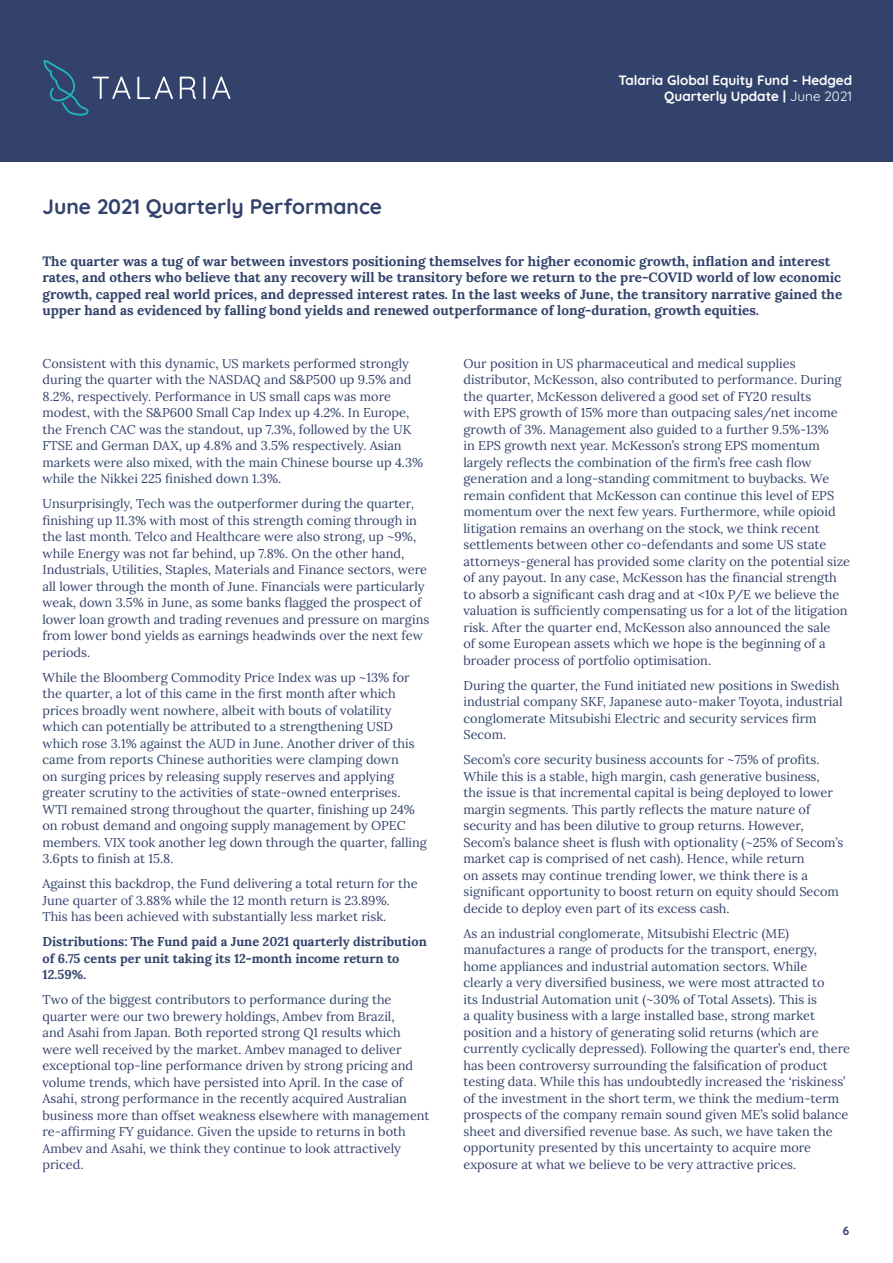
<style>
.page{position:relative;width:893px;height:1263px;background:#fff}
.page>*{position:absolute;margin:0;border:0;box-sizing:border-box;transform-origin:0 0}
.t1{font:700 21px "Quicksand";color:#32426a}
.t2{font:700 13.5px/16.5px "Lora";color:#32426a}
.t3{font:700 13.5px/16.2px "Quicksand";color:#fff;text-align:right}
.t4{font:12.75px/16.5px "Lora";color:#32426a}
.t5{font:700 12.75px/16.5px "Lora";color:#32426a}
.t6{font:700 12px "Quicksand";color:#32426a}
.s1{font-weight:400}
</style>
<div class="page">
<div style="left:0;top:0;width:893px;height:162px;background:#32426a"></div>
<svg style="left:137px;top:77px;width:36px;height:22px"></svg>
<svg style="left:180px;top:77px;width:16px;height:22px"></svg>
<svg style="left:203px;top:77px;width:2px;height:22px"></svg>
<svg style="left:212px;top:77px;width:18px;height:22px"></svg>
<svg style="left:44px;top:60px;width:87px;height:56px"></svg>
<p class="t3" style="left:618px;top:70px;width:235px">Talaria Global Equity Fund - Hedged<br>Quarterly Update | <span class="s1">June 2021</span></p>
<h1 class="t1" style="left:43px;top:191px;width:341px">June 2021 Quarterly Performance</h1>
<p class="t2" style="left:43px;top:251px;width:801px">The quarter was a tug of war between investors positioning themselves for higher economic growth, inflation and interest rates, and others who believe that any recovery will be transitory before we return to the pre-COVID world of low economic growth, capped real world prices, and depressed interest rates. In the last weeks of June, the transitory narrative gained the upper hand as evidenced by falling bond yields and renewed outperformance of long-duration, growth equities.</p>
<p class="t4" style="left:43px;top:354px;width:382px">Consistent with this dynamic, US markets performed strongly during the quarter with the NASDAQ and S&amp;P500 up 9.5% and 8.2%, respectively. Performance in US small caps was more modest, with the S&amp;P600 Small Cap Index up 4.2%. In Europe, the French CAC was the standout, up 7.3%, followed by the UK FTSE and German DAX, up 4.8% and 3.5% respectively. Asian markets were also mixed, with the main Chinese bourse up 4.3% while the Nikkei 225 finished down 1.3%.</p>
<p class="t4" style="left:43px;top:494px;width:388px">Unsurprisingly, Tech was the outperformer during the quarter, finishing up 11.3% with most of this strength coming through in the last month. Telco and Healthcare were also strong, up ~9%, while Energy was not far behind, up 7.8%. On the other hand, Industrials, Utilities, Staples, Materials and Finance sectors, were all lower through the month of June. Financials were particularly weak, down 3.5% in June, as some banks flagged the prospect of lower loan growth and trading revenues and pressure on margins from lower bond yields as earnings headwinds over the next few periods.</p>
<p class="t4" style="left:43px;top:668px;width:386px">While the Bloomberg Commodity Price Index was up ~13% for the quarter, a lot of this came in the first month after which prices broadly went nowhere, albeit with bouts of volatility which can potentially be attributed to a strengthening USD which rose 3.1% against the AUD in June. Another driver of this came from reports Chinese authorities were clamping down<br>on surging prices by releasing supply reserves and applying greater scrutiny to the activities of state-owned enterprises.<br>WTI remained strong throughout the quarter, finishing up 24% on robust demand and ongoing supply management by OPEC members. VIX took another leg down through the quarter, falling 3.6pts to finish at 15.8.</p>
<p class="t4" style="left:43px;top:874px;width:377px">Against this backdrop, the Fund delivering a total return for the<br>June quarter of 3.88% while the 12 month return is 23.89%.<br>This has been achieved with substantially less market risk.</p>
<p class="t5" style="left:43px;top:932px;width:386px">Distributions: The Fund paid a June 2021 quarterly distribution of 6.75 cents per unit taking its 12-month income return to<br>12.59%.</p>
<p class="t4" style="left:43px;top:990px;width:388px">Two of the biggest contributors to performance during the quarter were our two brewery holdings, Ambev from Brazil,<br>and Asahi from Japan. Both reported strong Q1 results which were well received by the market. Ambev managed to deliver exceptional top-line performance driven by strong pricing and volume trends, which have persisted into April. In the case of Asahi, strong performance in the recently acquired Australian business more than offset weakness elsewhere with management re-affirming FY guidance. Given the upside to returns in both Ambev and Asahi, we think they continue to look attractively priced.</p>
<p class="t4" style="left:463px;top:354px;width:388px">Our position in US pharmaceutical and medical supplies distributor, McKesson, also contributed to performance. During the quarter, McKesson delivered a good set of FY20 results<br>with EPS growth of 15% more than outpacing sales/net income growth of 3%. Management also guided to a further 9.5%-13%<br>in EPS growth next year. McKesson’s strong EPS momentum largely reflects the combination of the firm’s free cash flow generation and a long-standing commitment to buybacks. We remain confident that McKesson can continue this level of EPS momentum over the next few years. Furthermore, while opioid litigation remains an overhang on the stock, we think recent settlements between other co-defendants and some US state attorneys-general has provided some clarity on the potential size of any payout. In any case, McKesson has the financial strength to absorb a significant cash drag and at &lt;10x P/E we believe the valuation is sufficiently compensating us for a lot of the litigation risk. After the quarter end, McKesson also announced the sale<br>of some European assets which we hope is the beginning of a broader process of portfolio optimisation.</p>
<p class="t4" style="left:463px;top:676px;width:380px">During the quarter, the Fund initiated new positions in Swedish industrial company SKF, Japanese auto-maker Toyota, industrial conglomerate Mitsubishi Electric and security services firm Secom.</p>
<p class="t4" style="left:463px;top:750px;width:381px">Secom’s core security business accounts for ~75% of profits.<br>While this is a stable, high margin, cash generative business,<br>the issue is that incremental capital is being deployed to lower margin segments. This partly reflects the mature nature of security and has been dilutive to group returns. However, Secom’s balance sheet is flush with optionality (~25% of Secom’s market cap is comprised of net cash). Hence, while return<br>on assets may continue trending lower, we think there is a significant opportunity to boost return on equity should Secom decide to deploy even part of its excess cash.</p>
<p class="t4" style="left:463px;top:924px;width:388px">As an industrial conglomerate, Mitsubishi Electric (ME) manufactures a range of products for the transport, energy, home appliances and industrial automation sectors. While<br>clearly a very diversified business, we were most attracted to<br>its Industrial Automation unit (~30% of Total Assets). This is<br>a quality business with a large installed base, strong market position and a history of generating solid returns (which are currently cyclically depressed). Following the quarter’s end, there has been controversy surrounding the falsification of product testing data. While this has undoubtedly increased the ‘riskiness’ of the investment in the short term, we think the medium-term prospects of the company remain sound given ME’s solid balance sheet and diversified revenue base. As such, we have taken the opportunity presented by this uncertainty to acquire more exposure at what we believe to be very attractive prices.</p>
<p class="t6" style="left:843px;top:1222px;width:8px">6</p>
</div>
